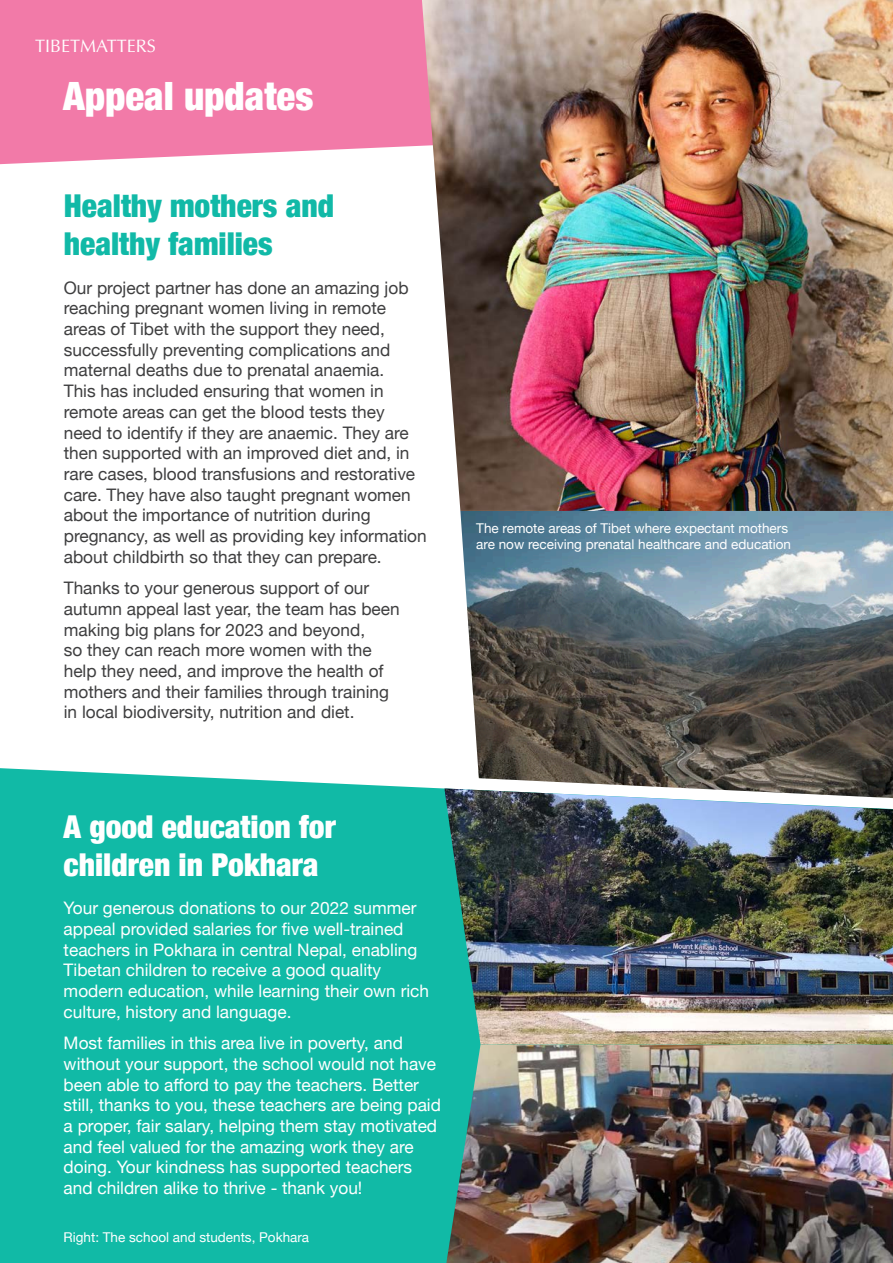
<style>
.page{position:relative;width:893px;height:1263px;background:#fff}
.page>*{position:absolute;margin:0;border:0;box-sizing:border-box;transform-origin:0 0}
.body_para{font:900 condensed 39px "Helvetica Neue";color:#fff}
.HEADING{font:900 condensed 31.5px/37.8px "Helvetica Neue";color:#fff}
.HEADING-2{font:900 condensed 31.5px/37.8px "Helvetica Neue";color:#11b9a7}
.t1{font:18px "Optima";color:#fff}
.Body{font:17.25px/20.7px "Helvetica Neue";color:#3e3e3f}
.Body-2{font:17.25px/20.7px "Helvetica Neue";color:#fff}
.t2{font:13.5px/16.2px "Helvetica Neue";color:#fff}
</style>
<div class="page">
<img style="left:460px;top:511px;width:433px;height:257px">
<div style="left:0;top:768px;width:893px;height:495px;background:#11baa6"></div>
<div style="left:0;top:0;width:422px;height:164px;background:#f27aa8"></div>
<img style="left:422px;top:0;width:471px;height:511px">
<img style="left:446px;top:1044px;width:447px;height:219px">
<img style="left:444px;top:788px;width:449px;height:256px">
<p class="t1" style="left:35px;top:35px;width:122px">TIBETMATTERS</p>
<p class="body_para" style="left:63px;top:64px;width:252px">Appeal updates</p>
<p class="HEADING-2" style="left:64px;top:186px;width:272px">Healthy mothers and healthy families</p>
<p class="Body" style="left:64px;top:278px;width:364px">Our project partner has done an amazing job reaching pregnant women living in remote areas of Tibet with the support they need, successfully preventing complications and maternal deaths due to prenatal anaemia.<br>This has included ensuring that women in remote areas can get the blood tests they need to identify if they are anaemic. They are then supported with an improved diet and, in rare cases, blood transfusions and restorative care. They have also taught pregnant women about the importance of nutrition during pregnancy, as well as providing key information about childbirth so that they can prepare.</p>
<p class="Body" style="left:64px;top:579px;width:337px">Thanks to your generous support of our autumn appeal last year, the team has been making big plans for 2023 and beyond,<br>so they can reach more women with the help they need, and improve the health of mothers and their families through training in local biodiversity, nutrition and diet.</p>
<p class="t2" style="left:476px;top:521px;width:316px">The remote areas of Tibet where expectant mothers are now receiving prenatal healthcare and education</p>
<p class="HEADING" style="left:64px;top:806px;width:274px">A good education for children in Pokhara</p>
<p class="Body-2" style="left:64px;top:899px;width:367px">Your generous donations to our 2022 summer appeal provided salaries for five well-trained teachers in Pokhara in central Nepal, enabling Tibetan children to receive a good quality modern education, while learning their own rich culture, history and language.</p>
<p class="Body-2" style="left:64px;top:1034px;width:379px">Most families in this area live in poverty, and without your support, the school would not have been able to afford to pay the teachers. Better still, thanks to you, these teachers are being paid a proper, fair salary, helping them stay motivated and feel valued for the amazing work they are doing. Your kindness has supported teachers and children alike to thrive - thank you!</p>
<p class="t2" style="left:64px;top:1230px;width:247px">Right: The school and students, Pokhara</p>
</div>
